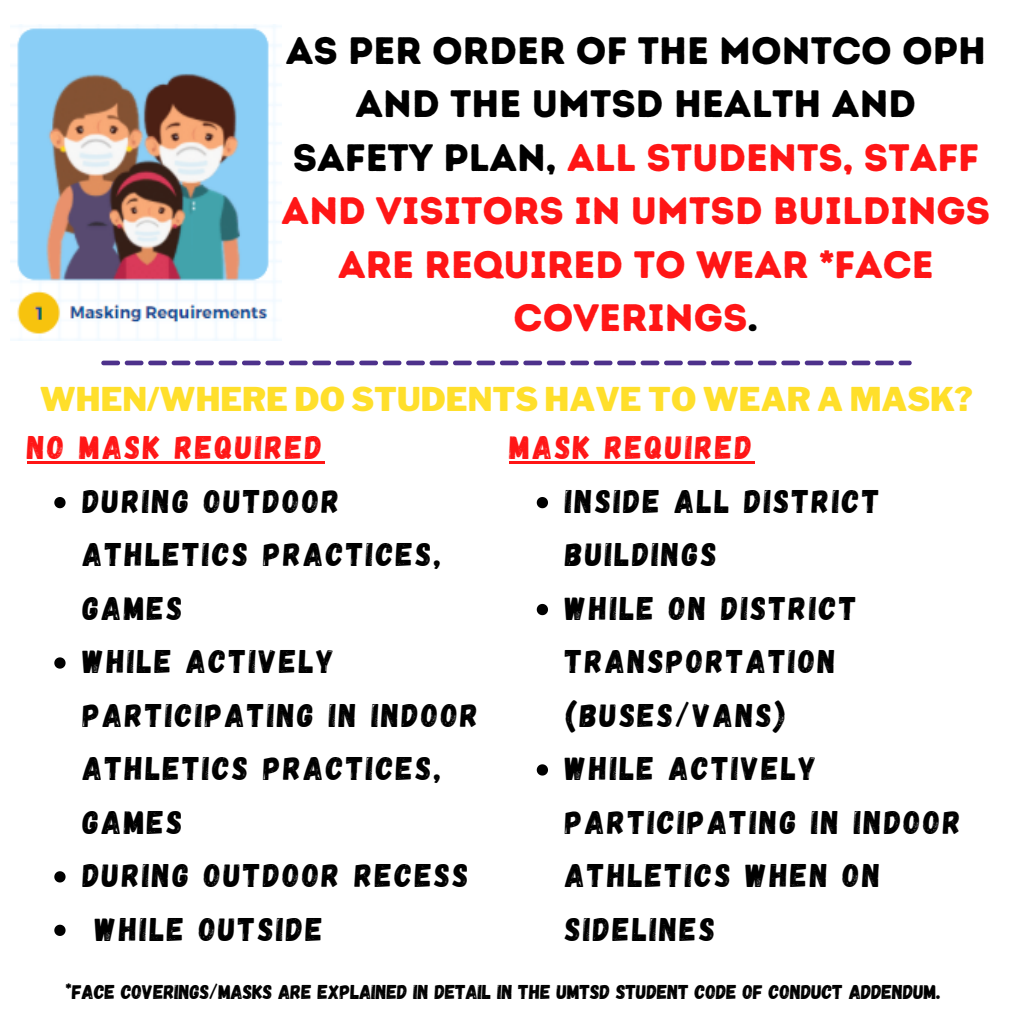
<style>
.page{position:relative;width:1013px;height:1013px;background:#fff}
.page>*{position:absolute;margin:0;border:0;box-sizing:border-box;transform-origin:0 0}
.t1{font:38.25px/53.5px "Intro Rust Base";color:#ff1616;text-align:center}
.t2{font:32.75px/53.5px "Gagalin";letter-spacing:.08em;color:#000}
.t3{font:32.75px "Gagalin";letter-spacing:.08em;color:#ff1616}
.t4{font:900 32.5px "Libre Franklin";color:#ffdf2b}
.t5{font:20px "Gagalin";color:#000}
.s1{color:#000}
</style>
<div class="page">
<img style="left:10px;top:25px;width:271px;height:315px">
<svg style="left:101px;top:360px;width:810px;height:5px"></svg>
<svg style="left:54px;top:497px;width:12px;height:11px"></svg>
<svg style="left:54px;top:657px;width:12px;height:11px"></svg>
<svg style="left:54px;top:871px;width:12px;height:11px"></svg>
<svg style="left:54px;top:924px;width:12px;height:12px"></svg>
<hr style="left:27px;top:461px;width:297px;height:3px;background:#ff1616">
<svg style="left:537px;top:497px;width:11px;height:11px"></svg>
<svg style="left:537px;top:604px;width:11px;height:11px"></svg>
<svg style="left:537px;top:764px;width:11px;height:11px"></svg>
<hr style="left:509px;top:461px;width:245px;height:3px;background:#ff1616">
<p class="t1" style="left:281px;top:24px;width:710px"><span class="s1">AS PER ORDER OF THE MONTCO OPH<br>AND THE UMTSD HEALTH AND<br>SAFETY PLAN,</span> ALL STUDENTS, STAFF<br>AND VISITORS IN UMTSD BUILDINGS<br>ARE REQUIRED TO WEAR *FACE<br>COVERINGS<span class="s1">.</span></p>
<p class="t4" style="left:40px;top:380px;width:934px">WHEN/WHERE DO STUDENTS HAVE TO WEAR A MASK?</p>
<p class="t3" style="left:27px;top:426px;width:296px">NO MASK REQUIRED</p>
<p class="t2" style="left:83px;top:473px;width:360px">DURING OUTDOOR<br>ATHLETICS PRACTICES,<br>GAMES</p>
<p class="t2" style="left:83px;top:633px;width:397px">WHILE ACTIVELY<br>PARTICIPATING IN INDOOR<br>ATHLETICS PRACTICES,<br>GAMES</p>
<p class="t2" style="left:83px;top:847px;width:387px">DURING OUTDOOR RECESS</p>
<p class="t2" style="left:95px;top:900px;width:229px">WHILE OUTSIDE</p>
<p class="t3" style="left:509px;top:426px;width:244px">MASK REQUIRED</p>
<p class="t2" style="left:565px;top:473px;width:316px">INSIDE ALL DISTRICT<br>BUILDINGS</p>
<p class="t2" style="left:565px;top:580px;width:293px">WHILE ON DISTRICT<br>TRANSPORTATION (BUSES/VANS)</p>
<p class="t2" style="left:565px;top:740px;width:397px">WHILE ACTIVELY<br>PARTICIPATING IN INDOOR<br>ATHLETICS WHEN ON<br>SIDELINES</p>
<p class="t5" style="left:66px;top:978px;width:876px">*FACE COVERINGS/MASKS ARE EXPLAINED IN DETAIL IN THE UMTSD STUDENT CODE OF CONDUCT ADDENDUM.</p>
</div>
